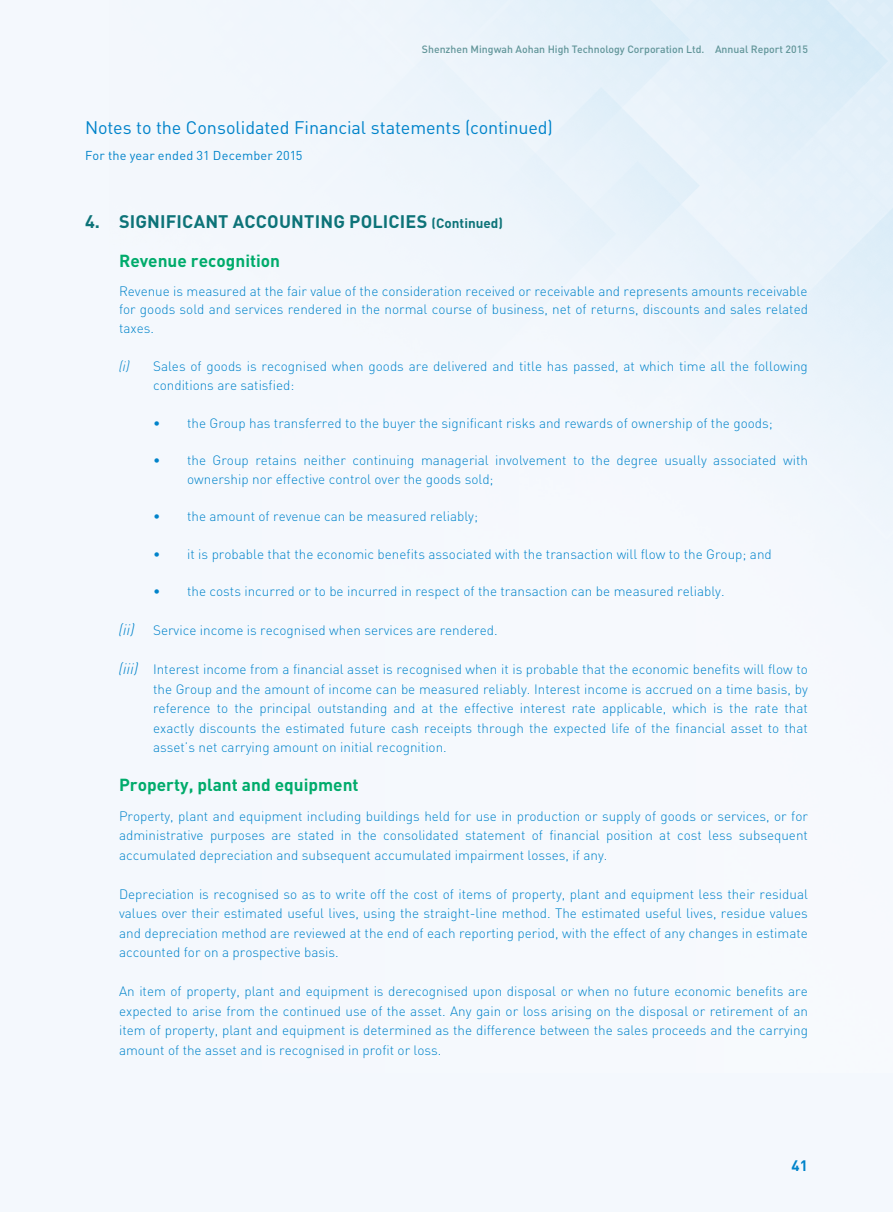
<style>
.page{position:relative;width:893px;height:1212px;background:#f4f8fd}
.page>*{position:absolute;margin:0;border:0;box-sizing:border-box;transform-origin:0 0}
.t1{font:18px "DIN Pro";letter-spacing:-.005em;color:#0083ca}
._01_H1{font:700 18px "DIN Pro";letter-spacing:.01em;color:#0d7378}
._02_H2{font:700 17.25px "DIN Pro";color:#00ab6b}
.t2{font:700 15px "DIN Pro";color:#0083ca}
._00_Body_Text{font:300 13.5px/19.5px "DIN Pro";color:#0083ca;text-align:justify}
._03_H3{font:300 13.5px/19.5px "DIN Pro";color:#0083ca;text-align:justify}
.t3{font:12.75px "DIN Pro";letter-spacing:.015em;color:#0083ca}
.t4{font:500 10.5px "DIN Pro";color:#619599}
.s1{font-size:13.5px}
.s2{font-style:italic}
.s3{font-style:italic;font-size:15px}
</style>
<div class="page">
<p class="t4" style="left:422px;top:42px;width:388px">Shenzhen Mingwah Aohan High Technology Corporation Ltd. Annual Report 2015</p>
<h1 class="t1" style="left:85px;top:115px;width:469px">Notes to the Consolidated Financial statements (continued)</h1>
<p class="t3" style="left:85px;top:146px;width:219px">For the year ended 31 December 2015</p>
<p class="_01_H1" style="left:85px;top:209px;width:419px">4. SIGNIFICANT ACCOUNTING POLICIES <span class="s1">(Continued)</span></p>
<p class="_02_H2" style="left:119px;top:249px;width:163px">Revenue recognition</p>
<p class="_00_Body_Text" style="left:119px;top:281px;width:690px;line-height:18.8px">Revenue is measured at the fair value of the consideration received or receivable and represents amounts receivable for goods sold and services rendered in the normal course of business, net of returns, discounts and sales related taxes.</p>
<p class="_00_Body_Text" style="left:153px;top:356px;width:656px;line-height:18.8px;text-indent:-35px"><span class="s2">(i)</span> Sales of goods is recognised when goods are delivered and title has passed, at which time all the following conditions are satisfied:</p>
<p class="_00_Body_Text" style="left:153px;top:412px;width:621px">• the Group has transferred to the buyer the significant risks and rewards of ownership of the goods;</p>
<p class="_00_Body_Text" style="left:187px;top:450px;width:622px;line-height:18.8px;text-indent:-34px">• the Group retains neither continuing managerial involvement to the degree usually associated with ownership nor effective control over the goods sold;</p>
<p class="_00_Body_Text" style="left:153px;top:506px;width:326px">• the amount of revenue can be measured reliably;</p>
<p class="_00_Body_Text" style="left:153px;top:544px;width:620px">• it is probable that the economic benefits associated with the transaction will flow to the Group; and</p>
<p class="_00_Body_Text" style="left:153px;top:581px;width:573px">• the costs incurred or to be incurred in respect of the transaction can be measured reliably.</p>
<p class="_03_H3" style="left:118px;top:620px;width:381px"><span class="s3">(ii)</span> Service income is recognised when services are rendered.</p>
<p class="_03_H3" style="left:153px;top:659px;width:656px;text-indent:-35px"><span class="s3">(iii)</span> Interest income from a financial asset is recognised when it is probable that the economic benefits will flow to the Group and the amount of income can be measured reliably. Interest income is accrued on a time basis, by reference to the principal outstanding and at the effective interest rate applicable, which is the rate that exactly discounts the estimated future cash receipts through the expected life of the financial asset to that asset’s net carrying amount on initial recognition.</p>
<p class="_02_H2" style="left:119px;top:773px;width:241px">Property, plant and equipment</p>
<p class="_00_Body_Text" style="left:119px;top:805px;width:690px">Property, plant and equipment including buildings held for use in production or supply of goods or services, or for administrative purposes are stated in the consolidated statement of financial position at cost less subsequent accumulated depreciation and subsequent accumulated impairment losses, if any.</p>
<p class="_00_Body_Text" style="left:119px;top:883px;width:690px">Depreciation is recognised so as to write off the cost of items of property, plant and equipment less their residual values over their estimated useful lives, using the straight-line method. The estimated useful lives, residue values and depreciation method are reviewed at the end of each reporting period, with the effect of any changes in estimate accounted for on a prospective basis.</p>
<p class="_00_Body_Text" style="left:119px;top:981px;width:690px">An item of property, plant and equipment is derecognised upon disposal or when no future economic benefits are expected to arise from the continued use of the asset. Any gain or loss arising on the disposal or retirement of an item of property, plant and equipment is determined as the difference between the sales proceeds and the carrying amount of the asset and is recognised in profit or loss.</p>
<p class="t2" style="left:792px;top:1155px;width:18px">41</p>
</div>
